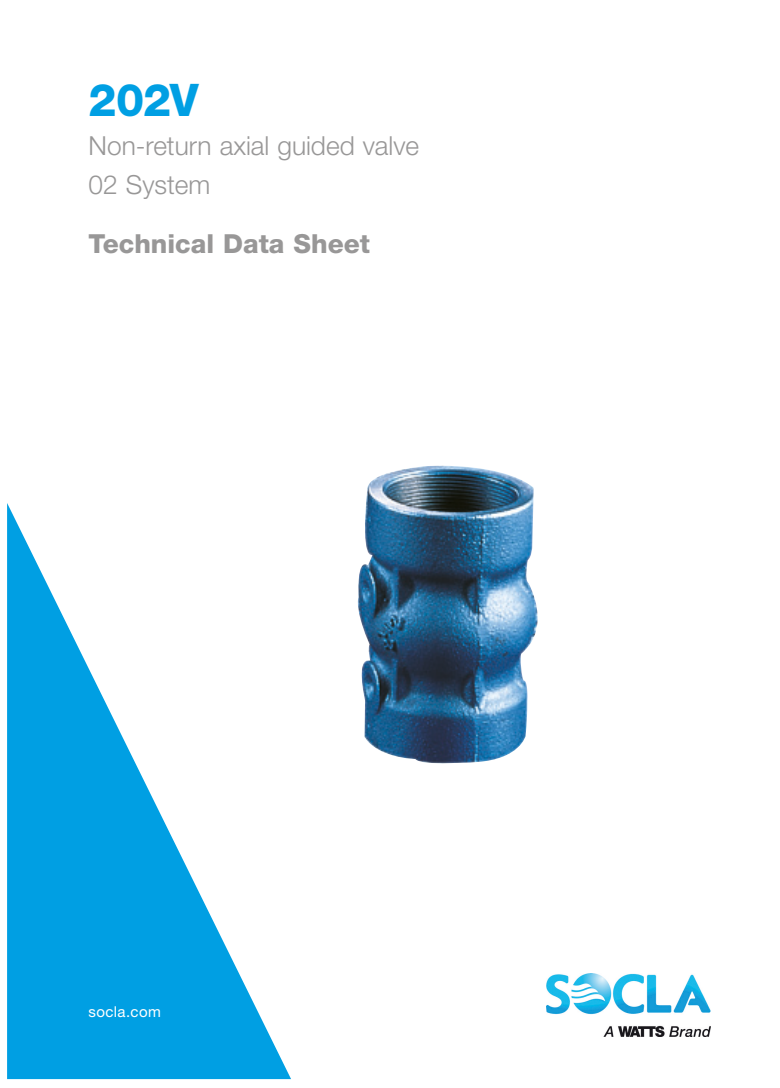
<style>
.page{position:relative;width:780px;height:1088px;background:#fff}
.page>*{position:absolute;margin:0;border:0;box-sizing:border-box;transform-origin:0 0}
.Headline_1__color_va{font:800 45px "Helvetica Neue LT Std";color:#009fe3}
.t1{font:300 26.25px/38.8px "Helvetica Neue LT Std";color:#989797}
.t2{font:800 26.25px "Helvetica Neue LT Std";color:#989797}
.t3{font:15px "Helvetica Neue LT Std";letter-spacing:.025em;color:#fff}
</style>
<div class="page">
<img style="left:546px;top:974px;width:164px;height:62px">
<svg style="left:7px;top:503px;width:284px;height:576px"></svg>
<img style="left:357px;top:466px;width:181px;height:298px">
<p class="Headline_1__color_va" style="left:89px;top:73px;width:112px">202V</p>
<p class="t1" style="left:89px;top:126px;width:332px">Non-return axial guided valve<br>02 System</p>
<p class="t2" style="left:89px;top:228px;width:283px">Technical Data Sheet</p>
<p class="t3" style="left:89px;top:1003px;width:74px">socla.com</p>
</div>
